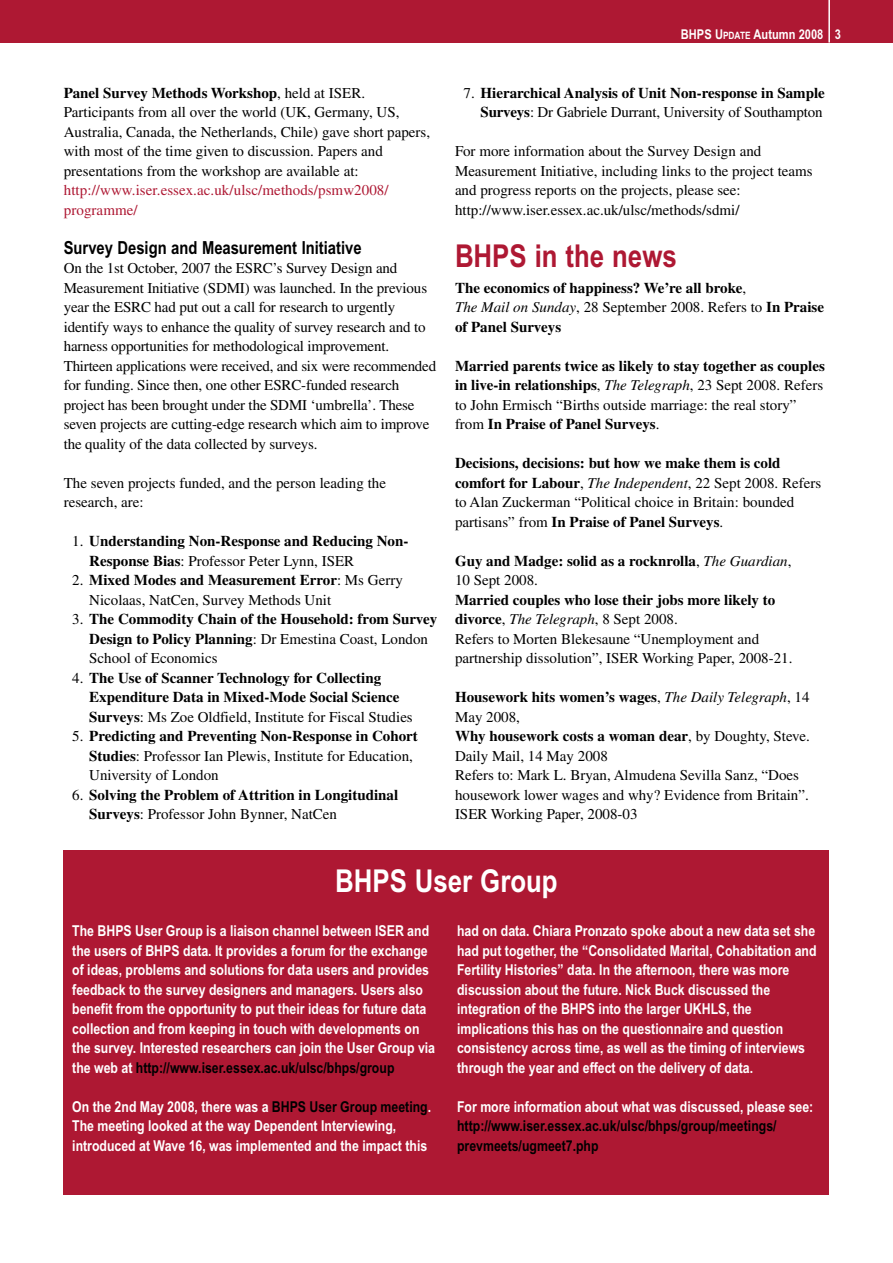
<style>
.page{position:relative;width:893px;height:1263px;background:#fff}
.page>*{position:absolute;margin:0;border:0;box-sizing:border-box;transform-origin:0 0}
.t1{font:700 31.5px "Arial Narrow";color:#ae1833}
.t2{font:700 31.5px "Arial Narrow";color:#fff}
.t3{font:700 18px "Arial Narrow";color:#000}
.t4{font:15px/19.5px "Times";color:#000}
.t5{font:700 15px/19.5px "Arial Narrow";color:#fff}
.t6{font:700 15px/19.5px "Times";color:#000}
.t7{font:700 15px/19.5px "Arial Narrow";color:#000}
.t8{font:15px/19.5px "Times";letter-spacing:.005em;color:#ae1833}
.t9{font:700 13.5px "Arial Narrow";color:#fff}
.s1{font-size:10.2px}
.s2{font-weight:700}
.s3{font-weight:400}
.s4{font-weight:400;font-style:italic}
.s5{font-style:italic}
.s6{color:#000}
</style>
<div class="page">
<div style="left:0;top:0;width:893px;height:43px;background:#ae1833"></div>
<hr style="left:828px;top:0;width:2px;height:43px;background:#fff">
<div style="left:64px;top:850px;width:765px;height:345px;background:#ae1833"></div>
<p class="t9" style="left:681px;top:26px;width:162px">BHPS U<span class="s1">PDATE</span> Autumn 2008 3</p>
<p class="t4" style="left:64px;top:84px;width:368px"><span class="s2">Panel Survey Methods Workshop</span>, held at ISER.<br>Participants from all over the world (UK, Germany, US, Australia, Canada, the Netherlands, Chile) gave short papers, with most of the time given to discussion. Papers and presentations from the workshop are available at:</p>
<p class="t8" style="left:64px;top:182px;width:326px">http://www.iser.essex.ac.uk/ulsc/methods/psmw2008/ programme/</p>
<p class="t3" style="left:64px;top:237px;width:299px">Survey Design and Measurement Initiative</p>
<p class="t4" style="left:64px;top:260px;width:374px">On the 1st October, 2007 the ESRC’s Survey Design and Measurement Initiative (SDMI) was launched. In the previous year the ESRC had put out a call for research to urgently identify ways to enhance the quality of survey research and to harness opportunities for methodological improvement.<br>Thirteen applications were received, and six were recommended for funding. Since then, one other ESRC-funded research project has been brought under the SDMI ‘umbrella’. These seven projects are cutting-edge research which aim to improve the quality of the data collected by surveys.</p>
<p class="t4" style="left:64px;top:474px;width:324px">The seven projects funded, and the person leading the research, are:</p>
<p class="t6" style="left:89px;top:533px;width:321px;text-indent:-17px"><span class="s3">1.</span> Understanding Non-Response and Reducing Non-<br>Response Bias<span class="s3">: Professor Peter Lynn, ISER</span></p>
<p class="t4" style="left:89px;top:572px;width:315px;text-indent:-17px">2. <span class="s2">Mixed Modes and Measurement Error</span>: Ms Gerry<br>Nicolaas, NatCen, Survey Methods Unit</p>
<p class="t6" style="left:89px;top:611px;width:350px;text-indent:-17px"><span class="s3">3.</span> The Commodity Chain of the Household: from Survey<br>Design to Policy Planning<span class="s3">: Dr Emestina Coast, London<br>School of Economics</span></p>
<p class="t6" style="left:89px;top:669px;width:325px;text-indent:-17px"><span class="s3">4.</span> The Use of Scanner Technology for Collecting<br>Expenditure Data in Mixed-Mode Social Science<br>Surveys<span class="s3">: Ms Zoe Oldfield, Institute for Fiscal Studies</span></p>
<p class="t4" style="left:89px;top:728px;width:330px;text-indent:-17px">5. <span class="s2">Predicting and Preventing Non-Response in Cohort<br>Studies</span>: Professor Ian Plewis, Institute for Education,<br>University of London</p>
<p class="t6" style="left:89px;top:786px;width:310px;text-indent:-17px"><span class="s3">6.</span> Solving the Problem of Attrition in Longitudinal<br>Surveys<span class="s3">: Professor John Bynner, NatCen</span></p>
<p class="t6" style="left:463px;top:84px;width:363px;text-align:right"><span class="s3">7.</span> Hierarchical Analysis of Unit Non-response in Sample<br>Surveys<span class="s3">: Dr Gabriele Durrant, University of Southampton</span></p>
<p class="t4" style="left:455px;top:143px;width:359px">For more information about the Survey Design and Measurement Initiative, including links to the project teams and progress reports on the projects, please see: http://www.iser.essex.ac.uk/ulsc/methods/sdmi/</p>
<h1 class="t1" style="left:455px;top:238px;width:223px">BHPS in the news</h1>
<p class="t6" style="left:455px;top:279px;width:371px">The economics of happiness? We’re all broke<span class="s3">,<br></span><span class="s4">The Mail on Sunday</span><span class="s3">, 28 September 2008. Refers to</span> In Praise of Panel Surveys</p>
<p class="t6" style="left:455px;top:357px;width:371px">Married parents twice as likely to stay together as couples in live-in relationships<span class="s3">,</span> <span class="s4">The Telegraph</span><span class="s3">, 23 Sept 2008. Refers to John Ermisch “Births outside marriage: the real story” from</span> In Praise of Panel Surveys<span class="s3">.</span></p>
<p class="t4" style="left:455px;top:455px;width:368px"><span class="s2">Decisions, decisions: but how we make them is cold comfort for Labour</span>, <span class="s5">The Independent</span>, 22 Sept 2008. Refers to Alan Zuckerman “Political choice in Britain: bounded partisans” from <span class="s2">In Praise of Panel Surveys</span>.</p>
<p class="t6" style="left:455px;top:552px;width:338px">Guy and Madge: solid as a rocknrolla<span class="s3">,</span> <span class="s4">The Guardian</span><span class="s3">,<br>10 Sept 2008.</span></p>
<p class="t4" style="left:455px;top:591px;width:339px"><span class="s2">Married couples who lose their jobs more likely to divorce</span>, <span class="s5">The Telegraph</span>, 8 Sept 2008.<br>Refers to Morten Blekesaune “Unemployment and partnership dissolution”, ISER Working Paper, 2008-21.</p>
<p class="t4" style="left:455px;top:689px;width:356px"><span class="s2">Housework hits women’s wages</span>, <span class="s5">The Daily Telegraph</span>, 14<br>May 2008,<br><span class="s2">Why housework costs a woman dear</span>, by Doughty, Steve.<br>Daily Mail, 14 May 2008<br>Refers to: Mark L. Bryan, Almudena Sevilla Sanz, “Does housework lower wages and why? Evidence from Britain”.<br>ISER Working Paper, 2008-03</p>
<h1 class="t2" style="left:335px;top:862px;width:224px">BHPS User Group</h1>
<p class="t5" style="left:72px;top:921px;width:364px">The BHPS User Group is a liaison channel between ISER and the users of BHPS data. It provides a forum for the exchange of ideas, problems and solutions for data users and provides feedback to the survey designers and managers. Users also benefit from the opportunity to put their ideas for future data collection and from keeping in touch with developments on the survey. Interested researchers can join the User Group via the web at <span class="s6">http://www.iser.essex.ac.uk/ulsc/bhps/group</span></p>
<p class="t5" style="left:72px;top:1097px;width:360px">On the 2nd May 2008, there was a <span class="s6">BHPS User Group meeting</span>.<br>The meeting looked at the way Dependent Interviewing, introduced at Wave 16, was implemented and the impact this</p>
<p class="t5" style="left:457px;top:921px;width:361px">had on data. Chiara Pronzato spoke about a new data set she had put together, the “Consolidated Marital, Cohabitation and Fertility Histories” data. In the afternoon, there was more discussion about the future. Nick Buck discussed the integration of the BHPS into the larger UKHLS, the implications this has on the questionnaire and question consistency across time, as well as the timing of interviews through the year and effect on the delivery of data.</p>
<p class="t5" style="left:457px;top:1097px;width:358px">For more information about what was discussed, please see:</p>
<p class="t7" style="left:457px;top:1116px;width:321px">http://www.iser.essex.ac.uk/ulsc/bhps/group/meetings/ prevmeets/ugmeet7.php</p>
</div>
